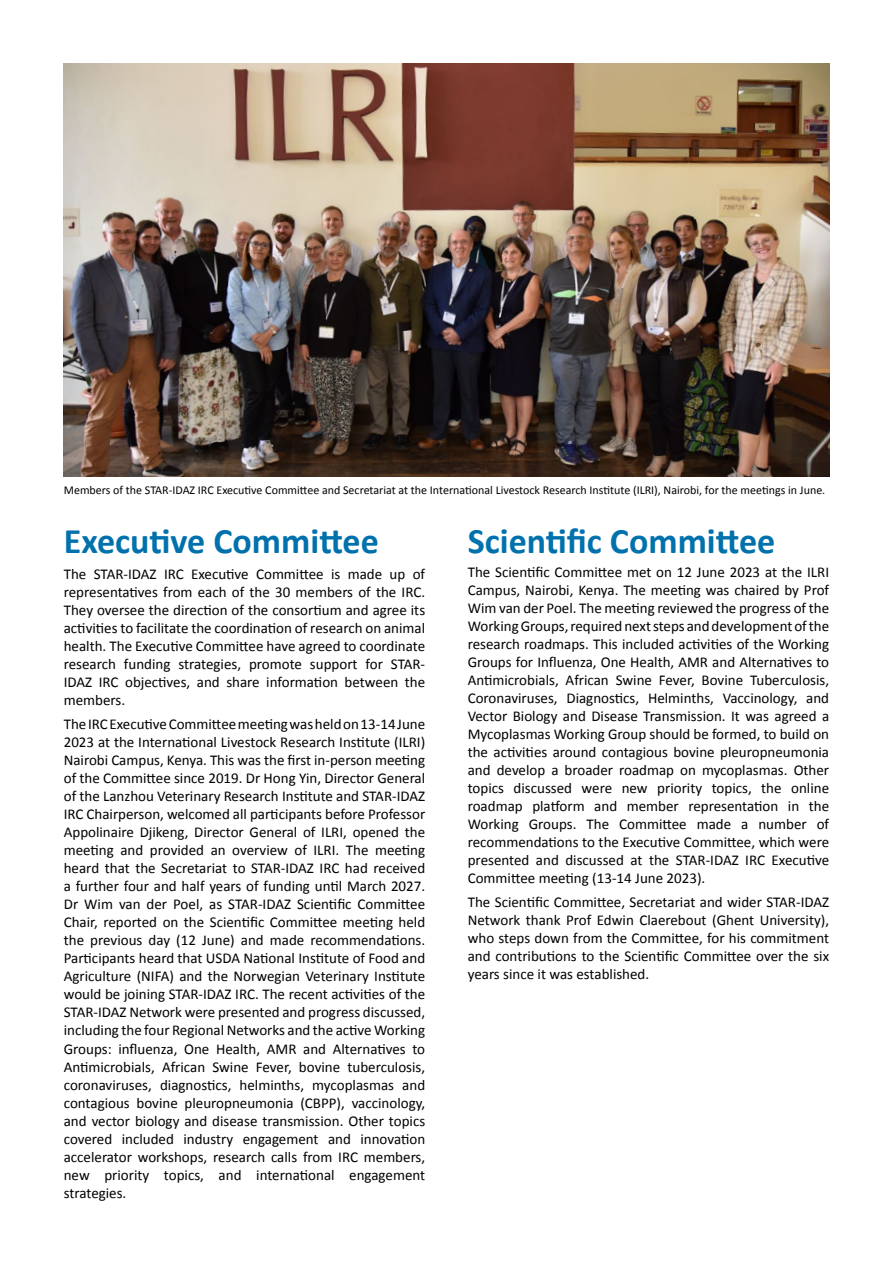
<style>
.page{position:relative;width:893px;height:1263px;background:#fff}
.page>*{position:absolute;margin:0;border:0;box-sizing:border-box;transform-origin:0 0}
.t1{font:700 36px "Calibri";color:#0071ac}
.t2{font:15px/18px "Calibri";color:#000;text-align:justify}
.t3{font:12px "Calibri";color:#000}
</style>
<div class="page">
<img style="left:64px;top:64px;width:765px;height:412px">
<p class="t3" style="left:64px;top:481px;width:763px">Members of the STAR-IDAZ IRC Executive Committee and Secretariat at the International Livestock Research Institute (ILRI), Nairobi, for the meetings in June.</p>
<h1 class="t1" style="left:64px;top:515px;width:317px">Executive Committee</h1>
<p class="t2" style="left:64px;top:565px;width:363px">The STAR-IDAZ IRC Executive Committee is made up of representatives from each of the 30 members of the IRC.<br>They oversee the direction of the consortium and agree its activities to facilitate the coordination of research on animal health. The Executive Committee have agreed to coordinate research funding strategies, promote support for STAR-IDAZ IRC objectives, and share information between the members.</p>
<p class="t2" style="left:64px;top:715px;width:363px">The IRC Executive Committee meeting was held on 13-14 June 2023 at the International Livestock Research Institute (ILRI)<br>Nairobi Campus, Kenya. This was the first in-person meeting of the Committee since 2019. Dr Hong Yin, Director General of the Lanzhou Veterinary Research Institute and STAR-IDAZ IRC Chairperson, welcomed all participants before Professor Appolinaire Djikeng, Director General of ILRI, opened the meeting and provided an overview of ILRI. The meeting heard that the Secretariat to STAR-IDAZ IRC had received a further four and half years of funding until March 2027.<br>Dr Wim van der Poel, as STAR-IDAZ Scientific Committee Chair, reported on the Scientific Committee meeting held the previous day (12 June) and made recommendations.<br>Participants heard that USDA National Institute of Food and Agriculture (NIFA) and the Norwegian Veterinary Institute would be joining STAR-IDAZ IRC. The recent activities of the STAR-IDAZ Network were presented and progress discussed, including the four Regional Networks and the active Working Groups: influenza, One Health, AMR and Alternatives to Antimicrobials, African Swine Fever, bovine tuberculosis, coronaviruses, diagnostics, helminths, mycoplasmas and contagious bovine pleuropneumonia (CBPP), vaccinology, and vector biology and disease transmission. Other topics covered included industry engagement and innovation accelerator workshops, research calls from IRC members, new priority topics, and international engagement strategies.</p>
<h1 class="t1" style="left:468px;top:515px;width:309px">Scientific Committee</h1>
<p class="t2" style="left:468px;top:562px;width:363px">The Scientific Committee met on 12 June 2023 at the ILRI Campus, Nairobi, Kenya. The meeting was chaired by Prof Wim van der Poel. The meeting reviewed the progress of the Working Groups, required next steps and development of the research roadmaps. This included activities of the Working Groups for Influenza, One Health, AMR and Alternatives to Antimicrobials, African Swine Fever, Bovine Tuberculosis, Coronaviruses, Diagnostics, Helminths, Vaccinology, and Vector Biology and Disease Transmission. It was agreed a Mycoplasmas Working Group should be formed, to build on the activities around contagious bovine pleuropneumonia and develop a broader roadmap on mycoplasmas. Other topics discussed were new priority topics, the online roadmap platform and member representation in the Working Groups. The Committee made a number of recommendations to the Executive Committee, which were presented and discussed at the STAR-IDAZ IRC Executive Committee meeting (13-14 June 2023).</p>
<p class="t2" style="left:468px;top:893px;width:363px">The Scientific Committee, Secretariat and wider STAR-IDAZ Network thank Prof Edwin Claerebout (Ghent University), who steps down from the Committee, for his commitment and contributions to the Scientific Committee over the six years since it was established.</p>
</div>
